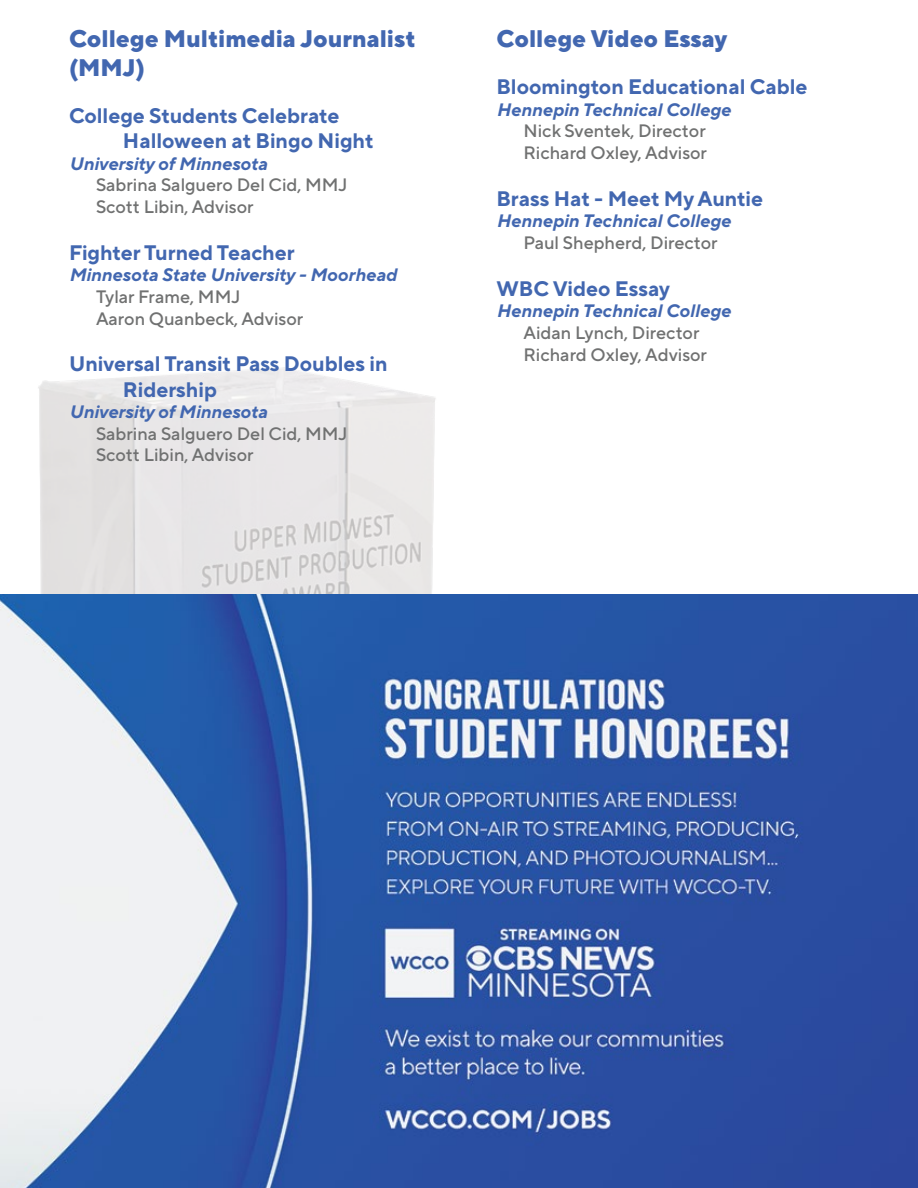
<style>
.page{position:relative;width:918px;height:1188px;background:#fff}
.page>*{position:absolute;margin:0;border:0;box-sizing:border-box;transform-origin:0 0}
.t1{font:800 24px/28.8px "TT Norms Pro";color:#4267b0}
.t2{font:700 21px "TT Norms Pro";color:#4267b0}
.Entry_Names{font:500 18px "TT Norms Pro";color:#707171}
.t3{font:italic 700 18px "TT Norms Pro";color:#4267b0}
</style>
<div class="page">
<img style="left:38px;top:367px;width:398px;height:227px">
<img style="left:0;top:594px;width:918px;height:594px">
<p class="t1" style="left:69px;top:24px;width:348px">College Multimedia Journalist (MMJ)</p>
<p class="t2" style="left:69px;top:102px;width:272px">College Students Celebrate</p>
<p class="t2" style="left:123px;top:127px;width:252px">Halloween at Bingo Night</p>
<p class="t3" style="left:69px;top:152px;width:200px">University of Minnesota</p>
<p class="Entry_Names" style="left:96px;top:173px;width:253px">Sabrina Salguero Del Cid, MMJ</p>
<p class="Entry_Names" style="left:96px;top:195px;width:159px">Scott Libin, Advisor</p>
<p class="t2" style="left:69px;top:239px;width:227px">Fighter Turned Teacher</p>
<p class="t3" style="left:69px;top:263px;width:329px">Minnesota State University - Moorhead</p>
<p class="Entry_Names" style="left:96px;top:285px;width:146px">Tylar Frame, MMJ</p>
<p class="Entry_Names" style="left:96px;top:307px;width:209px">Aaron Quanbeck, Advisor</p>
<p class="t2" style="left:69px;top:350px;width:320px">Universal Transit Pass Doubles in</p>
<p class="t2" style="left:123px;top:375px;width:95px">Ridership</p>
<p class="t3" style="left:69px;top:400px;width:200px">University of Minnesota</p>
<p class="Entry_Names" style="left:96px;top:422px;width:253px">Sabrina Salguero Del Cid, MMJ</p>
<p class="Entry_Names" style="left:96px;top:443px;width:159px">Scott Libin, Advisor</p>
<p class="t1" style="left:496px;top:24px;width:232px">College Video Essay</p>
<p class="t2" style="left:496px;top:73px;width:313px">Bloomington Educational Cable</p>
<p class="t3" style="left:496px;top:98px;width:236px">Hennepin Technical College</p>
<p class="Entry_Names" style="left:524px;top:119px;width:184px">Nick Sventek, Director</p>
<p class="Entry_Names" style="left:524px;top:141px;width:185px">Richard Oxley, Advisor</p>
<p class="t2" style="left:496px;top:185px;width:268px">Brass Hat - Meet My Auntie</p>
<p class="t3" style="left:496px;top:209px;width:236px">Hennepin Technical College</p>
<p class="Entry_Names" style="left:524px;top:231px;width:196px">Paul Shepherd, Director</p>
<p class="t2" style="left:496px;top:275px;width:175px">WBC Video Essay</p>
<p class="t3" style="left:496px;top:299px;width:236px">Hennepin Technical College</p>
<p class="Entry_Names" style="left:524px;top:321px;width:178px">Aidan Lynch, Director</p>
<p class="Entry_Names" style="left:524px;top:343px;width:185px">Richard Oxley, Advisor</p>
</div>
